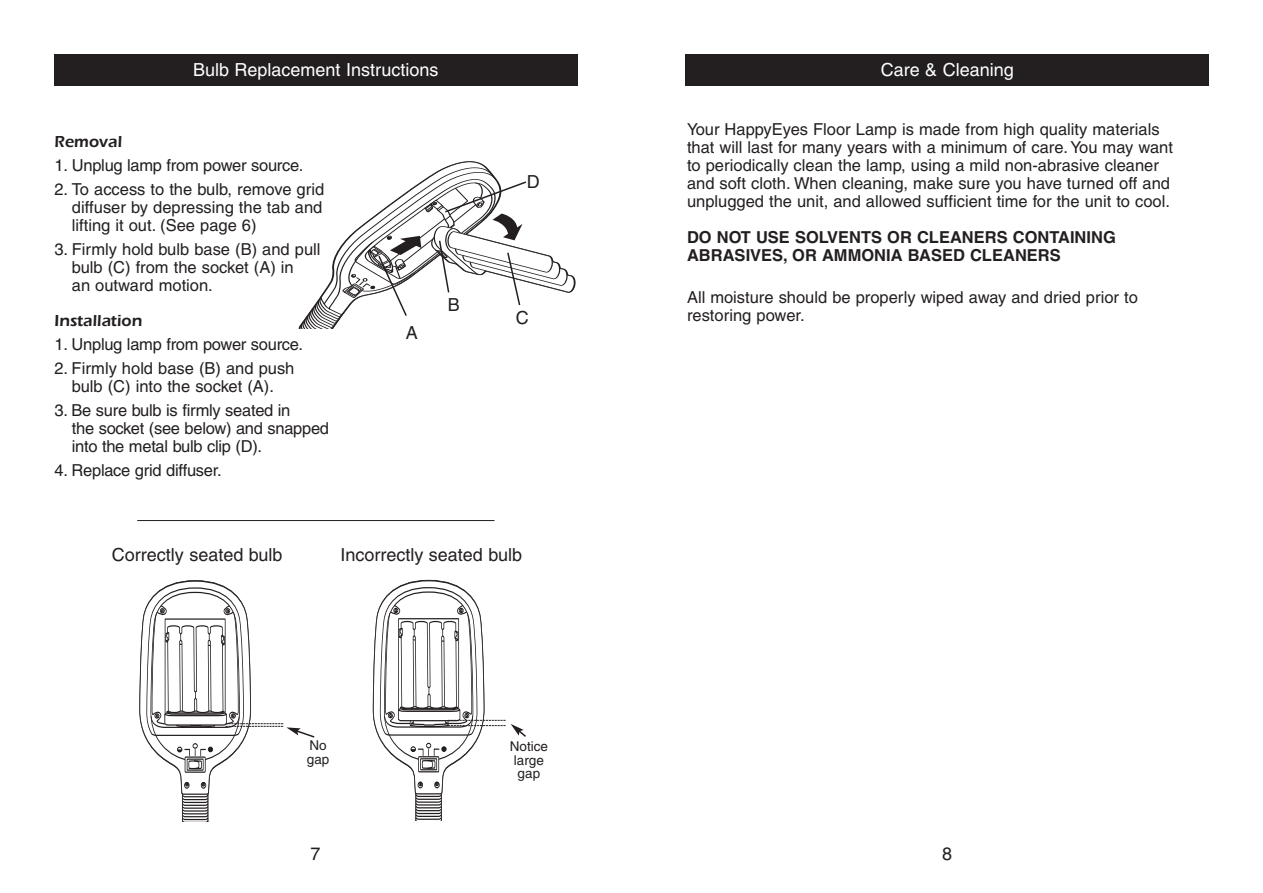
<style>
.page{position:relative;width:1263px;height:893px;background:#fff}
.page>*{position:absolute;margin:0;border:0;box-sizing:border-box;transform-origin:0 0}
.t1{font:18px "Helvetica";color:#231f20}
.t2{font:18px "Helvetica";color:#fff}
.t3{font:16.5px/18px "Helvetica";color:#231f20}
.t4{font:700 16.5px/18px "Helvetica";color:#231f20}
.t5{font:16.5px "Eras Dem Bld";color:#231f20}
.t6{font:13.5px/13.5px "Helvetica";color:#231f20;text-align:center}
</style>
<div class="page">
<div style="left:54px;top:54px;width:523px;height:31px;background:#231f20"></div>
<svg style="left:298px;top:161px;width:278px;height:168px"></svg>
<hr style="left:137px;top:520px;width:357px;height:1px;background:#231f20">
<svg style="left:139px;top:580px;width:176px;height:241px"></svg>
<svg style="left:372px;top:579px;width:154px;height:242px"></svg>
<div style="left:685px;top:54px;width:524px;height:31px;background:#231f20"></div>
<p class="t2" style="left:193px;top:63px;width:247px">Bulb Replacement Instructions</p>
<p class="t5" style="left:55px;top:136px;width:69px">Removal</p>
<p class="t3" style="left:55px;top:158px;width:250px">1. Unplug lamp from power source.</p>
<p class="t3" style="left:72px;top:182px;width:254px;text-align:justify;text-indent:-17px">2. To access to the bulb, remove grid diffuser by depressing the tab and lifting it out. (See page 6)</p>
<p class="t3" style="left:72px;top:242px;width:250px;text-indent:-17px">3. Firmly hold bulb base (B) and pull bulb (C) from the socket (A) in<br>an outward motion.</p>
<p class="t5" style="left:55px;top:315px;width:89px">Installation</p>
<p class="t3" style="left:55px;top:337px;width:250px">1. Unplug lamp from power source.</p>
<p class="t3" style="left:55px;top:361px;width:241px;text-align:center">2. Firmly hold base (B) and push bulb (C) into the socket (A).</p>
<p class="t3" style="left:72px;top:403px;width:259px;text-indent:-17px">3. Be sure bulb is firmly seated in<br>the socket (see below) and snapped into the metal bulb clip (D).</p>
<p class="t3" style="left:55px;top:463px;width:169px">4. Replace grid diffuser.</p>
<p class="t1" style="left:406px;top:326px;width:14px">A</p>
<p class="t1" style="left:448px;top:298px;width:14px">B</p>
<p class="t1" style="left:527px;top:175px;width:14px">D</p>
<p class="t1" style="left:516px;top:311px;width:14px">C</p>
<p class="t1" style="left:112px;top:548px;width:172px">Correctly seated bulb</p>
<p class="t1" style="left:340px;top:548px;width:183px">Incorrectly seated bulb</p>
<p class="t6" style="left:307px;top:740px;width:24px;text-align:left">No gap</p>
<p class="t1" style="left:311px;top:847px;width:12px">7</p>
<p class="t6" style="left:510px;top:741px;width:40px">Notice large gap</p>
<p class="t2" style="left:881px;top:63px;width:135px">Care &amp; Cleaning</p>
<p class="t3" style="left:687px;top:122px;width:487px">Your HappyEyes Floor Lamp is made from high quality materials that will last for many years with a minimum of care. You may want to periodically clean the lamp, using a mild non-abrasive cleaner and soft cloth. When cleaning, make sure you have turned off and unplugged the unit, and allowed sufficient time for the unit to cool.</p>
<p class="t4" style="left:687px;top:229px;width:430px">DO NOT USE SOLVENTS OR CLEANERS CONTAINING<br>ABRASIVES, OR AMMONIA BASED CLEANERS</p>
<p class="t3" style="left:687px;top:290px;width:452px">All moisture should be properly wiped away and dried prior to restoring power.</p>
<p class="t1" style="left:942px;top:847px;width:12px">8</p>
</div>
